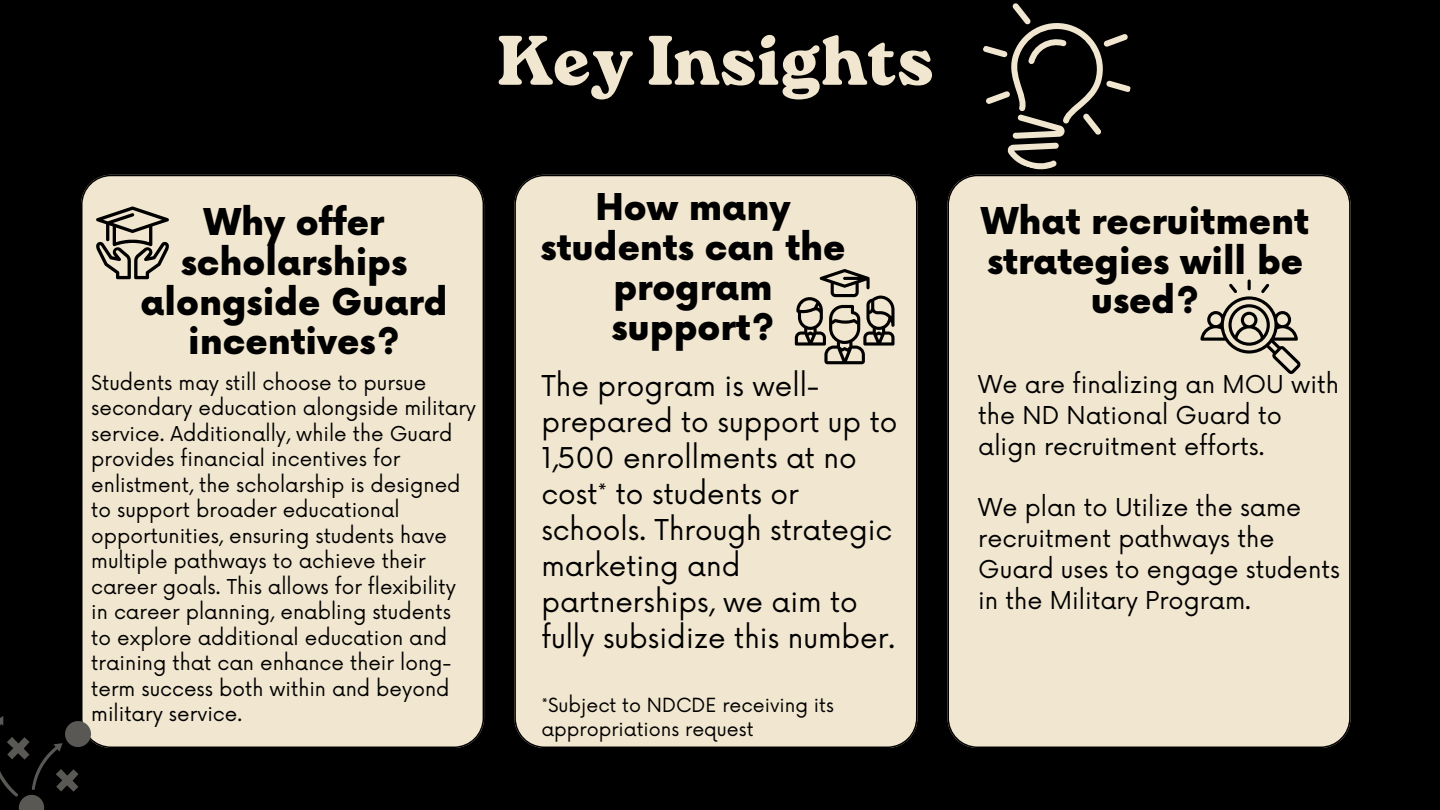
<style>
.page{position:relative;width:1440px;height:810px;background:#000}
.page>*{position:absolute;margin:0;border:0;box-sizing:border-box;transform-origin:0 0}
.t1{font:800 70px "Roca One";color:#f1e6cf}
.t2{font:900 36px/39.8px "Now";color:#000;text-align:center}
.t3{font:28px/36px "Now";color:#000}
.t4{font:24px/30.8px "Now";color:#000}
.t5{font:20px/25.5px "Now";color:#000}
.t6{font:19px/24px "Now";color:#000}
</style>
<div class="page">
<div style="left:81px;top:175px;width:403px;height:573px;background:#f1e6cf"></div>
<div style="left:514px;top:175px;width:403px;height:573px;background:#f1e6cf"></div>
<div style="left:947px;top:175px;width:403px;height:573px;background:#f1e6cf"></div>
<div style="left:65px;top:721px;width:26px;height:26px;background:#595855;border-radius:50%"></div>
<svg style="left:0;top:716px;width:78px;height:94px"></svg>
<svg style="left:96px;top:206px;width:73px;height:73px"></svg>
<svg style="left:795px;top:269px;width:100px;height:95px"></svg>
<svg style="left:1200px;top:280px;width:101px;height:94px"></svg>
<svg style="left:955px;top:3px;width:190px;height:185px"></svg>
<p class="t1" style="left:497px;top:20px;width:439px">Key Insights</p>
<p class="t2" style="left:140px;top:205px;width:309px">Why offer scholarships alongside Guard incentives?</p>
<h4 class="t2" style="left:541px;top:190px;width:306px">How many students can the program support?</h4>
<h4 class="t2" style="left:981px;top:203px;width:329px">What recruitment strategies will be used?</h4>
<h2 class="t5" style="left:91px;top:371px;width:386px">Students may still choose to pursue secondary education alongside military service. Additionally, while the Guard provides financial incentives for enlistment, the scholarship is designed to support broader educational opportunities, ensuring students have multiple pathways to achieve their career goals. This allows for flexibility in career planning, enabling students<br>to explore additional education and training that can enhance their long&shy;term success both within and beyond military service.</h2>
<p class="t3" style="left:541px;top:369px;width:358px">The program is well&shy;prepared to support up to<br>1,500 enrollments at no cost* to students or schools. Through strategic marketing and partnerships, we aim to fully subsidize this number.</p>
<h2 class="t6" style="left:541px;top:694px;width:294px">*Subject to NDCDE receiving its appropriations request</h2>
<p class="t4" style="left:978px;top:370px;width:362px">We are finalizing an MOU with the ND National Guard to align recruitment efforts.</p>
<h1 class="t4" style="left:978px;top:493px;width:363px">We plan to Utilize the same recruitment pathways the<br>Guard uses to engage students in the Military Program.</h1>
</div>
